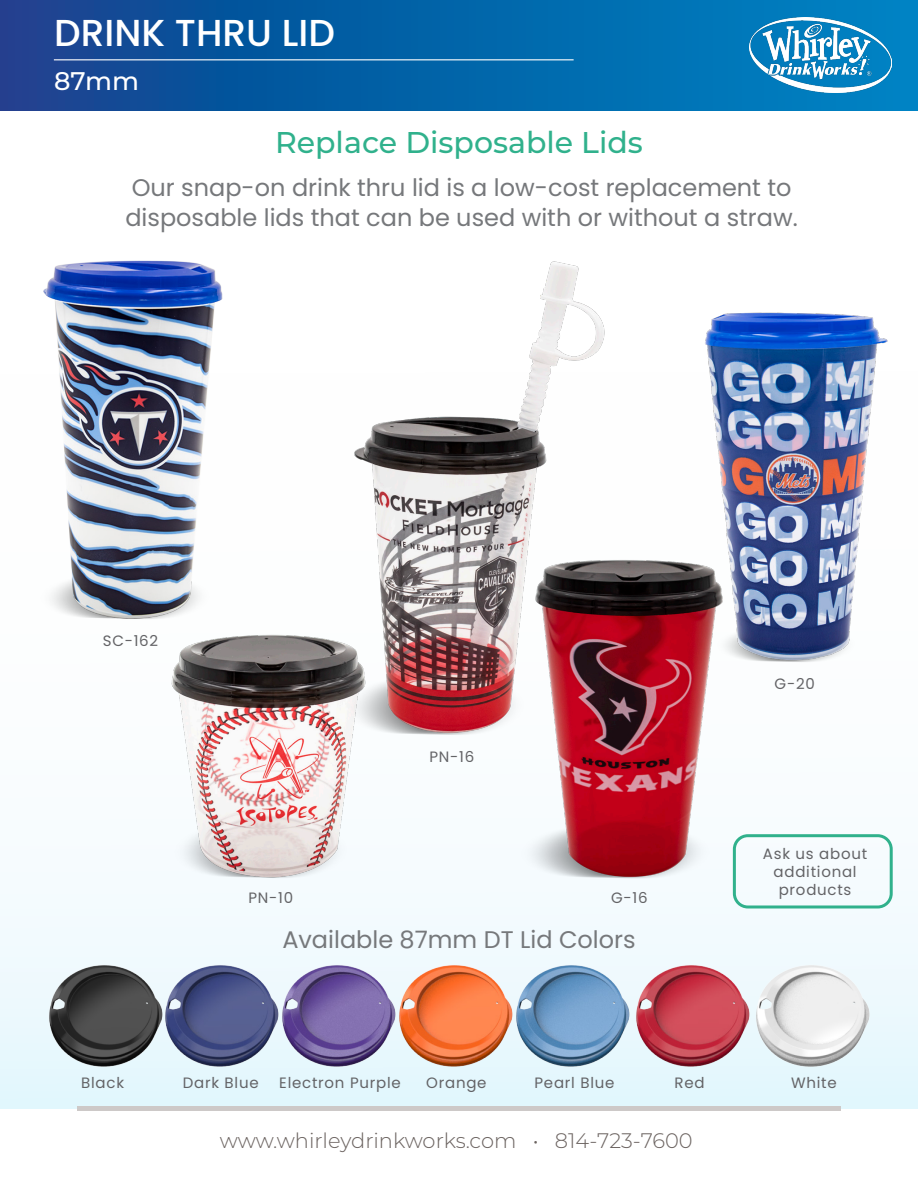
<style>
.page{position:relative;width:918px;height:1188px;background:#fff}
.page>*{position:absolute;margin:0;border:0;box-sizing:border-box;transform-origin:0 0}
.t1{font:500 37.5px "Poppins";color:#fff}
.t2{font:500 30px "Montserrat";color:#30b18c}
.t3{font:500 25.5px "Montserrat";color:#fff}
.t4{font:24px/30px "Poppins";color:#76787b}
.t5{font:300 21px "Montserrat";color:#6b6360}
.t6{font:15px "Poppins";letter-spacing:.05em;color:#636366}
</style>
<div class="page">
<svg style="left:0;top:0;width:918px;height:111px;background:#0661a6"></svg>
<svg style="left:0;top:838px;width:918px;height:270px"></svg>
<img style="left:749px;top:17px;width:142px;height:76px">
<hr style="left:54px;top:59px;width:520px;height:1px;background:#fff">
<hr style="left:77px;top:1106px;width:764px;height:4px;background:#cdc9c8">
<img style="left:44px;top:958px;width:117px;height:120px">
<img style="left:161px;top:958px;width:116px;height:120px">
<img style="left:277px;top:958px;width:118px;height:120px">
<img style="left:395px;top:958px;width:117px;height:120px">
<img style="left:512px;top:958px;width:360px;height:120px">
<img style="left:43px;top:260px;width:180px;height:359px">
<img style="left:149px;top:564px;width:236px;height:354px">
<img style="left:336px;top:261px;width:269px;height:508px">
<img style="left:705px;top:312px;width:183px;height:350px">
<img style="left:489px;top:491px;width:272px;height:407px">
<div style="left:733px;top:834px;width:160px;height:74px;border:3px solid #30b18c;border-radius:14px"></div>
<p class="t1" style="left:54px;top:12px;width:282px">DRINK THRU LID</p>
<p class="t3" style="left:54px;top:63px;width:86px">87mm</p>
<p class="t2" style="left:275px;top:121px;width:369px">Replace Disposable Lids</p>
<p class="t4" style="left:125px;top:172px;width:674px">Our snap-on drink thru lid is a low-cost replacement to disposable lids that can be used with or without a straw.</p>
<p class="t6" style="left:103px;top:632px;width:57px">SC-162</p>
<p class="t6" style="left:248px;top:889px;width:46px">PN-10</p>
<p class="t6" style="left:429px;top:748px;width:46px">PN-16</p>
<p class="t6" style="left:611px;top:889px;width:38px">G-16</p>
<p class="t4" style="left:282px;top:925px;width:355px">Available 87mm DT Lid Colors</p>
<p class="t6" style="left:775px;top:675px;width:42px">G-20</p>
<p class="t6" style="left:763px;top:845px;width:106px">Ask us about</p>
<p class="t6" style="left:774px;top:863px;width:85px">additional</p>
<p class="t6" style="left:779px;top:881px;width:74px">products</p>
<p class="t6" style="left:81px;top:1074px;width:44px">Black</p>
<p class="t6" style="left:183px;top:1074px;width:77px">Dark Blue</p>
<p class="t6" style="left:279px;top:1074px;width:123px">Electron Purple</p>
<p class="t6" style="left:426px;top:1074px;width:62px">Orange</p>
<p class="t6" style="left:535px;top:1074px;width:81px">Pearl Blue</p>
<p class="t6" style="left:675px;top:1074px;width:32px">Red</p>
<p class="t6" style="left:791px;top:1074px;width:47px">White</p>
<p class="t5" style="left:220px;top:1126px;width:474px">www.whirleydrinkworks.com • 814-723-7600</p>
</div>
